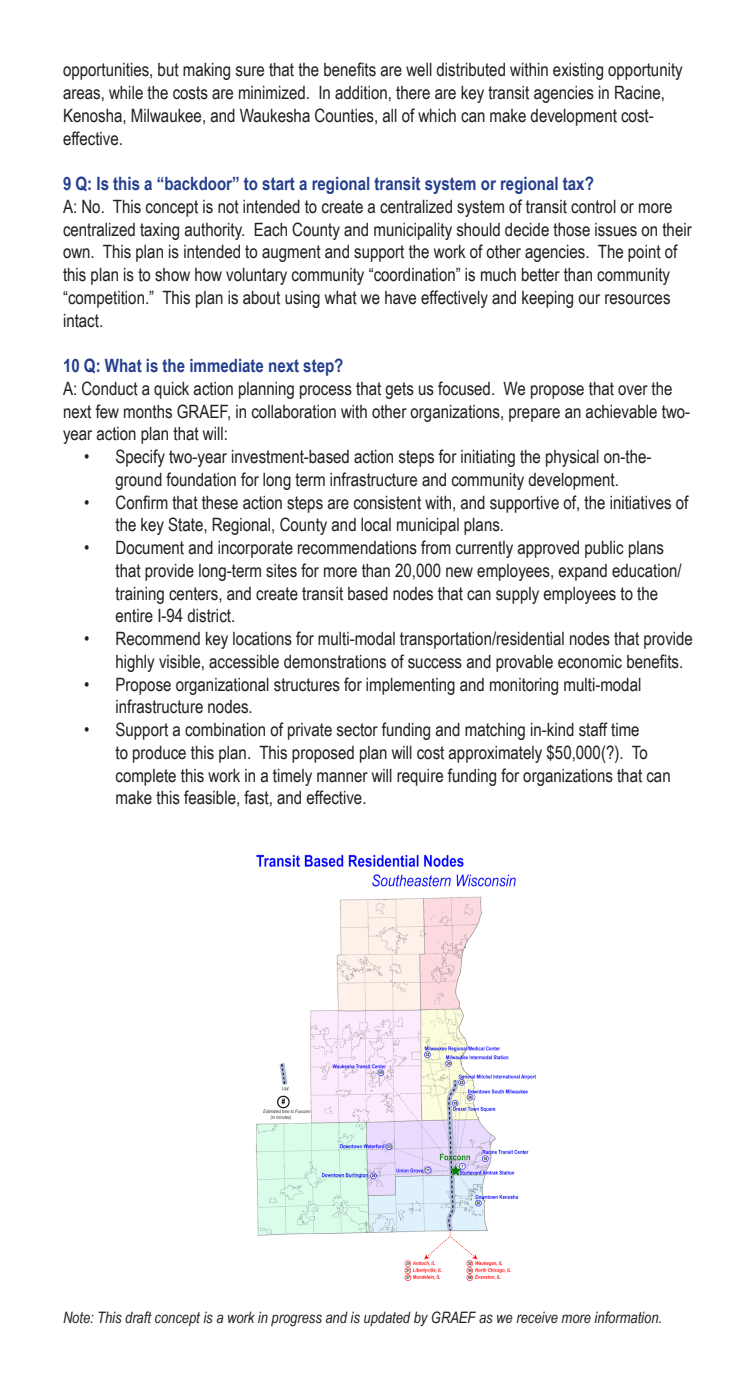
<style>
.page{position:relative;width:756px;height:1386px;background:#fff}
.page>*{position:absolute;margin:0;border:0;box-sizing:border-box;transform-origin:0 0}
.Answers{font:18.38px/22.8px "Arial Narrow";color:#231f20}
.Questions{font:700 18.38px "Arial Narrow";color:#253f8e}
.Answers-2{font:italic 15.75px "Arial Narrow";color:#231f20}
</style>
<div class="page">
<img style="left:256px;top:854px;width:280px;height:427px">
<p class="Answers" style="left:63px;top:58px;width:621px">opportunities, but making sure that the benefits are well distributed within existing opportunity areas, while the costs are minimized. In addition, there are key transit agencies in Racine, Kenosha, Milwaukee, and Waukesha Counties, all of which can make development cost&shy;effective.</p>
<p class="Questions" style="left:63px;top:170px;width:532px">9 Q: Is this a “backdoor” to start a regional transit system or regional tax?</p>
<p class="Answers" style="left:63px;top:194px;width:630px">A: No. This concept is not intended to create a centralized system of transit control or more centralized taxing authority. Each County and municipality should decide those issues on their own. This plan is intended to augment and support the work of other agencies. The point of this plan is to show how voluntary community “coordination” is much better than community “competition.” This plan is about using what we have effectively and keeping our resources intact.</p>
<p class="Questions" style="left:63px;top:352px;width:282px">10 Q: What is the immediate next step?</p>
<p class="Answers" style="left:63px;top:376px;width:629px">A: Conduct a quick action planning process that gets us focused. We propose that over the next few months GRAEF, in collaboration with other organizations, prepare an achievable two&shy;year action plan that will:</p>
<p class="Answers" style="left:84px;top:445px;width:569px;text-align:center">• Specify two-year investment-based action steps for initiating the physical on-the&shy;ground foundation for long term infrastructure and community development.</p>
<p class="Answers" style="left:116px;top:490px;width:574px;text-indent:-32px">• Confirm that these action steps are consistent with, and supportive of, the initiatives of the key State, Regional, County and local municipal plans.</p>
<p class="Answers" style="left:116px;top:536px;width:568px;text-indent:-32px">• Document and incorporate recommendations from currently approved public plans that provide long-term sites for more than 20,000 new employees, expand education/ training centers, and create transit based nodes that can supply employees to the entire I-94 district.</p>
<p class="Answers" style="left:116px;top:627px;width:579px;text-indent:-32px">• Recommend key locations for multi-modal transportation/residential nodes that provide highly visible, accessible demonstrations of success and provable economic benefits.</p>
<p class="Answers" style="left:116px;top:672px;width:527px;text-indent:-32px">• Propose organizational structures for implementing and monitoring multi-modal infrastructure nodes.</p>
<p class="Answers" style="left:116px;top:718px;width:557px;text-indent:-32px">• Support a combination of private sector funding and matching in-kind staff time<br>to produce this plan. This proposed plan will cost approximately $50,000(?). To complete this work in a timely manner will require funding for organizations that can make this feasible, fast, and effective.</p>
<p class="Answers-2" style="left:63px;top:1307px;width:601px">Note: This draft concept is a work in progress and is updated by GRAEF as we receive more information.</p>
</div>
